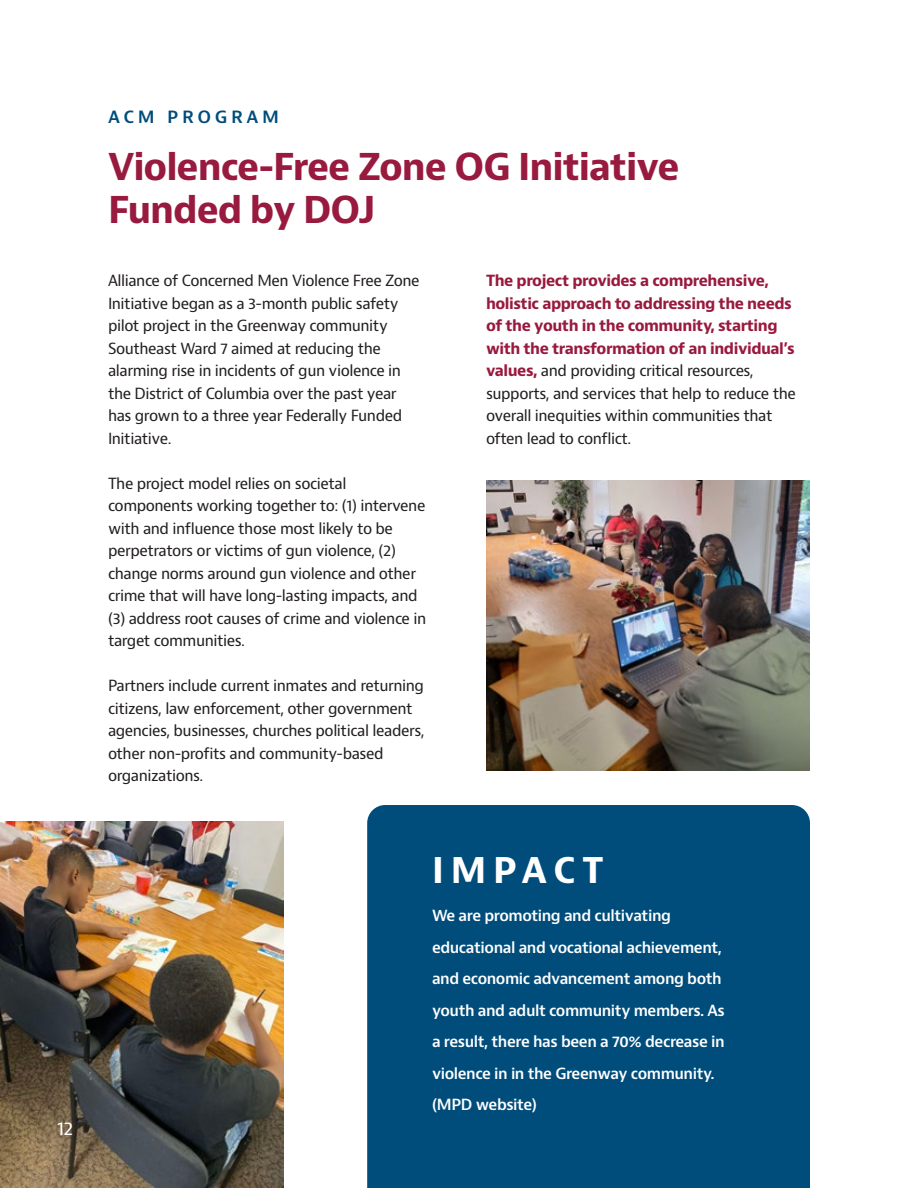
<style>
.page{position:relative;width:918px;height:1188px;background:#fff}
.page>*{position:absolute;margin:0;border:0;box-sizing:border-box;transform-origin:0 0}
.t1{font:700 36px/43.2px "Bernino Sans";letter-spacing:-.03em;color:#981a3e}
.t2{font:700 34.5px "Bernino Sans";color:#fff}
.t3{font:600 18px "Bernino Sans";letter-spacing:.2em;color:#004d7b}
.t4{font:18px "Bernino Sans";color:#fff}
.t5{font:15px/22.5px "Bernino Sans";letter-spacing:-.03em;color:#231f20}
.t6{font:700 15px/22.5px "Bernino Sans";letter-spacing:-.03em;color:#981a3e}
.t7{font:600 15px/31.5px "Bernino Sans";letter-spacing:-.03em;color:#fff}
.s1{font-weight:400;color:#231f20}
</style>
<div class="page">
<img style="left:0;top:822px;width:283px;height:366px">
<div style="left:367px;top:805px;width:443px;height:383px;background:#004d7b"></div>
<img style="left:486px;top:480px;width:324px;height:290px">
<p class="t4" style="left:57px;top:1117px;width:18px">12</p>
<p class="t3" style="left:108px;top:104px;width:173px">ACM PROGRAM</p>
<h1 class="t1" style="left:108px;top:146px;width:573px">Violence-Free Zone OG Initiative<br>Funded by DOJ</h1>
<p class="t5" style="left:108px;top:270px;width:313px">Alliance of Concerned Men Violence Free Zone Initiative began as a 3-month public safety pilot project in the Greenway community Southeast Ward 7 aimed at reducing the alarming rise in incidents of gun violence in the District of Columbia over the past year has grown to a three year Federally Funded Initiative.</p>
<p class="t5" style="left:108px;top:472px;width:320px">The project model relies on societal components working together to: (1) intervene with and influence those most likely to be perpetrators or victims of gun violence, (2) change norms around gun violence and other crime that will have long-lasting impacts, and (3) address root causes of crime and violence in target communities.</p>
<p class="t5" style="left:108px;top:675px;width:318px">Partners include current inmates and returning citizens, law enforcement, other government agencies, businesses, churches political leaders, other non-profits and community-based organizations.</p>
<p class="t6" style="left:486px;top:270px;width:311px">The project provides a comprehensive, holistic approach to addressing the needs of the youth in the community, starting with the transformation of an individual’s values, <span class="s1">and providing critical resources, supports, and services that help to reduce the overall inequities within communities that often lead to conflict.</span></p>
<h2 class="t2" style="left:432px;top:848px;width:173px">IMPACT</h2>
<p class="t7" style="left:432px;top:901px;width:294px">We are promoting and cultivating educational and vocational achievement, and economic advancement among both youth and adult community members. As a result, there has been a 70% decrease in violence in in the Greenway community. (MPD website)</p>
</div>
